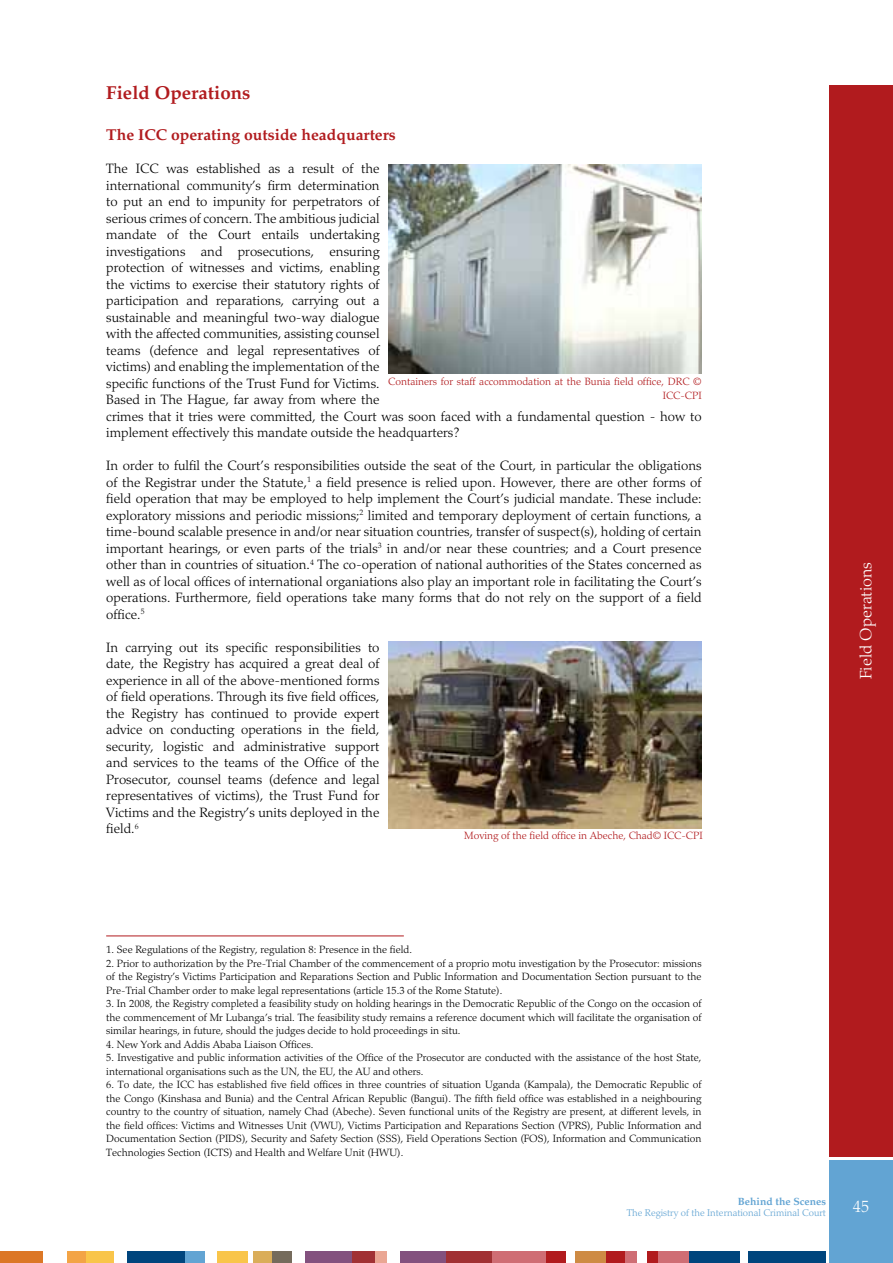
<style>
.page{position:relative;width:893px;height:1263px;background:#fff}
.page>*{position:absolute;margin:0;border:0;box-sizing:border-box;transform-origin:0 0}
.t1{font:18.75px "Palatino Bold Os F";color:#b11b1e}
.t2{font:300 16.5px "Palatino";color:#fff}
.t3{font:15.75px "Palatino Bold Os F";color:#b11b1e}
.t4{font:300 13.5px/16.5px "Palatino";color:#000;text-align:justify}
.t5{font:300 10.5px/13.5px "Palatino";color:#000;text-align:justify}
.t6{font:300 10.5px/13.5px "Palatino";color:#b11b1e;text-align:right}
.t7{font:10.5px "Palatino Bold Os F";color:#62a4d3}
.t8{font:300 9.75px "Palatino";color:#62a4d3}
</style>
<div class="page">
<div style="left:0;top:1251px;width:42px;height:12px;background:#dc7726"></div>
<div style="left:67px;top:1251px;width:19px;height:12px;background:#f3a446"></div>
<div style="left:86px;top:1251px;width:27px;height:12px;background:#f9c54a"></div>
<div style="left:128px;top:1251px;width:57px;height:12px;background:#00457d"></div>
<div style="left:185px;top:1251px;width:20px;height:12px;background:#62a4d3"></div>
<div style="left:217px;top:1251px;width:31px;height:12px;background:#f9c54a"></div>
<div style="left:253px;top:1251px;width:20px;height:12px;background:#daad59"></div>
<div style="left:273px;top:1251px;width:19px;height:12px;background:#756b5c"></div>
<div style="left:352px;top:1251px;width:23px;height:12px;background:#a13134"></div>
<div style="left:375px;top:1251px;width:11px;height:12px;background:#eaa693"></div>
<div style="left:305px;top:1251px;width:47px;height:12px;background:#83517e"></div>
<div style="left:400px;top:1251px;width:46px;height:12px;background:#83517e"></div>
<div style="left:446px;top:1251px;width:46px;height:12px;background:#a13134"></div>
<div style="left:492px;top:1251px;width:54px;height:12px;background:#cf6d74"></div>
<div style="left:546px;top:1251px;width:20px;height:12px;background:#b11b1e"></div>
<div style="left:606px;top:1251px;width:20px;height:12px;background:#b11b1e"></div>
<div style="left:626px;top:1251px;width:11px;height:12px;background:#cf6d74"></div>
<div style="left:575px;top:1251px;width:31px;height:12px;background:#ce8b44"></div>
<div style="left:647px;top:1251px;width:11px;height:12px;background:#b11b1e"></div>
<div style="left:658px;top:1251px;width:31px;height:12px;background:#cf6d74"></div>
<div style="left:689px;top:1251px;width:50px;height:12px;background:#00457d"></div>
<div style="left:748px;top:1251px;width:78px;height:12px;background:#00457d"></div>
<div style="left:829px;top:1160px;width:64px;height:103px;background:#62a4d3"></div>
<div style="left:829px;top:85px;width:64px;height:1071px;background:#b11b1e"></div>
<hr style="left:106px;top:935px;width:298px;height:1px;background:#b11b1e">
<img style="left:388px;top:165px;width:314px;height:208px">
<img style="left:388px;top:641px;width:313px;height:187px">
<h1 class="t1" style="left:106px;top:81px;width:146px">Field Operations</h1>
<p class="t3" style="left:106px;top:126px;width:291px">The ICC operating outside headquarters</p>
<p class="t4" style="left:106px;top:161px;width:597px;text-align:left">The ICC was established as a result of the<br>international community’s firm determination<br>to put an end to impunity for perpetrators of<br>serious crimes of concern. The ambitious judicial<br>mandate of the Court entails undertaking<br>investigations and prosecutions, ensuring<br>protection of witnesses and victims, enabling<br>the victims to exercise their statutory rights of<br>participation and reparations, carrying out a<br>sustainable and meaningful two-way dialogue<br>with the affected communities, assisting counsel<br>teams (defence and legal representatives of<br>victims) and enabling the implementation of the<br>specific functions of the Trust Fund for Victims.<br>Based in The Hague, far away from where the<br>crimes that it tries were committed, the Court was soon faced with a fundamental question - how to implement effectively this mandate outside the headquarters?</p>
<p class="t4" style="left:106px;top:458px;width:597px">In order to fulfil the Court’s responsibilities outside the seat of the Court, in particular the obligations of the Registrar under the Statute,<sup>1</sup> a field presence is relied upon. However, there are other forms of field operation that may be employed to help implement the Court’s judicial mandate. These include: exploratory missions and periodic missions;<sup>2</sup> limited and temporary deployment of certain functions, a time-bound scalable presence in and/or near situation countries, transfer of suspect(s), holding of certain important hearings, or even parts of the trials<sup>3</sup> in and/or near these countries; and a Court presence other than in countries of situation.<sup>4</sup> The co-operation of national authorities of the States concerned as well as of local offices of international organiations also play an important role in facilitating the Court’s operations. Furthermore, field operations take many forms that do not rely on the support of a field office.<sup>5</sup></p>
<p class="t4" style="left:106px;top:639px;width:275px">In carrying out its specific responsibilities to date, the Registry has acquired a great deal of experience in all of the above-mentioned forms of field operations. Through its five field offices, the Registry has continued to provide expert advice on conducting operations in the field, security, logistic and administrative support and services to the teams of the Office of the Prosecutor, counsel teams (defence and legal representatives of victims), the Trust Fund for Victims and the Registry’s units deployed in the field.<sup>6</sup></p>
<p class="t6" style="left:388px;top:375px;width:315px">Containers for staff accommodation at the Bunia field office, DRC ©<br>ICC-CPI</p>
<p class="t6" style="left:464px;top:829px;width:240px">Moving of the field office in Abeche, Chad© ICC-CPI</p>
<p class="t2" style="left:856px;top:679px;width:119px;rotate:-90deg">Field Operations</p>
<p class="t5" style="left:106px;top:943px;width:307px">1. See Regulations of the Registry, regulation 8: Presence in the field.</p>
<p class="t5" style="left:106px;top:956px;width:597px">2. Prior to authorization by the Pre-Trial Chamber of the commencement of a proprio motu investigation by the Prosecutor: missions of the Registry’s Victims Participation and Reparations Section and Public Information and Documentation Section pursuant to the Pre-Trial Chamber order to make legal representations (article 15.3 of the Rome Statute).</p>
<p class="t5" style="left:106px;top:997px;width:597px">3. In 2008, the Registry completed a feasibility study on holding hearings in the Democratic Republic of the Congo on the occasion of the commencement of Mr Lubanga’s trial. The feasibility study remains a reference document which will facilitate the organisation of similar hearings, in future, should the judges decide to hold proceedings in situ.</p>
<p class="t5" style="left:106px;top:1037px;width:208px">4. New York and Addis Ababa Liaison Offices.</p>
<p class="t5" style="left:106px;top:1051px;width:597px">5. Investigative and public information activities of the Office of the Prosecutor are conducted with the assistance of the host State, international organisations such as the UN, the EU, the AU and others.</p>
<p class="t5" style="left:106px;top:1078px;width:597px">6. To date, the ICC has established five field offices in three countries of situation Uganda (Kampala), the Democratic Republic of the Congo (Kinshasa and Bunia) and the Central African Republic (Bangui). The fifth field office was established in a neighbouring country to the country of situation, namely Chad (Abeche). Seven functional units of the Registry are present, at different levels, in the field offices: Victims and Witnesses Unit (VWU), Victims Participation and Reparations Section (VPRS), Public Information and Documentation Section (PIDS), Security and Safety Section (SSS), Field Operations Section (FOS), Information and Communication Technologies Section (ICTS) and Health and Welfare Unit (HWU).</p>
<p class="t7" style="left:738px;top:1195px;width:90px">Behind the Scenes</p>
<p class="t8" style="left:627px;top:1207px;width:201px">The Registry of the International Criminal Court</p>
<p class="t2" style="left:853px;top:1197px;width:18px">45</p>
</div>
